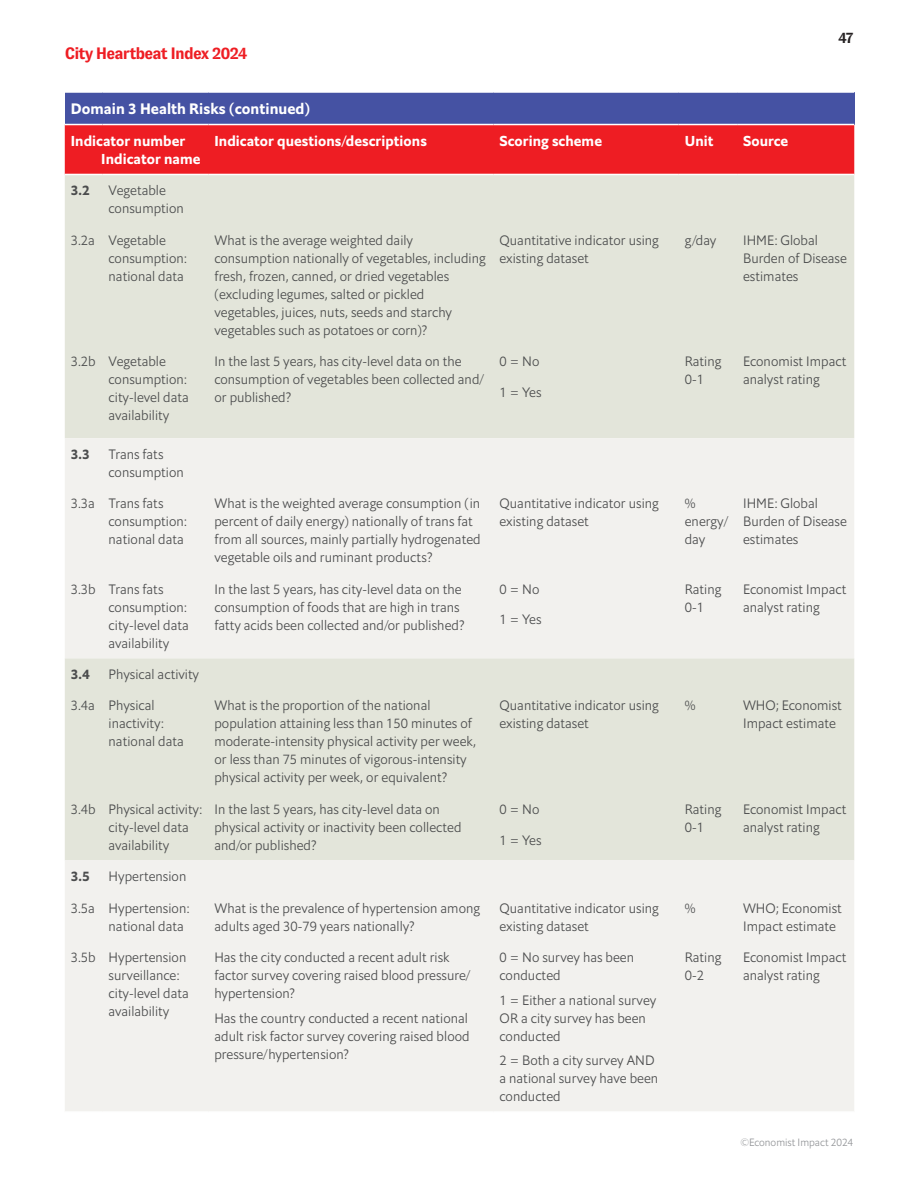
<style>
.page{position:relative;width:918px;height:1188px;background:#fff}
.page>*{position:absolute;margin:0;border:0;box-sizing:border-box;transform-origin:0 0}
.t1{font:700 16.5px "GT Zirkon";letter-spacing:-.05em;color:#ee1d23}
._4__Body_text{font:15px "Econ Sans Bol";letter-spacing:.005em;color:#fff}
.t2{font:700 15px "GT Zirkon";color:#231f20}
._4__Body_text-2{font:14.25px "Econ Sans Bol";letter-spacing:.005em;color:#fff}
._4__Body_text-3{font:13.5px/18px "Econ Sans Lig";letter-spacing:.005em;color:#4b4c4d}
._4__Body_text-4{font:13.5px "Econ Sans Bol";color:#4b4c4d}
.t3{font:10.5px "Econ Sans Lig";color:#939598}
</style>
<div class="page">
<div style="left:65px;top:92px;width:789px;height:33px;background:#4552a3"></div>
<div style="left:65px;top:125px;width:789px;height:49px;background:#ee1d23"></div>
<div style="left:65px;top:175px;width:789px;height:263px;background:#e3e5da"></div>
<svg style="left:65px;top:438px;width:789px;height:673px;background:#edede8"></svg>
<hr style="left:65px;top:91px;width:38px;height:2px;background:#fff">
<hr style="left:103px;top:91px;width:105px;height:2px;background:#fff">
<hr style="left:208px;top:91px;width:286px;height:2px;background:#fff">
<hr style="left:494px;top:91px;width:185px;height:2px;background:#fff">
<hr style="left:679px;top:91px;width:58px;height:2px;background:#fff">
<hr style="left:737px;top:91px;width:117px;height:2px;background:#fff">
<hr style="left:65px;top:124px;width:38px;height:1px;background:#fff">
<hr style="left:103px;top:124px;width:105px;height:1px;background:#fff">
<hr style="left:208px;top:124px;width:286px;height:1px;background:#fff">
<hr style="left:494px;top:124px;width:185px;height:1px;background:#fff">
<hr style="left:679px;top:124px;width:58px;height:1px;background:#fff">
<hr style="left:737px;top:124px;width:117px;height:1px;background:#fff">
<p class="t1" style="left:65px;top:44px;width:184px">City Heartbeat Index 2024</p>
<p class="_4__Body_text" style="left:71px;top:99px;width:241px">Domain 3 Health Risks (continued)</p>
<p class="_4__Body_text-2" style="left:71px;top:132px;width:116px">Indicator number</p>
<p class="_4__Body_text-2" style="left:101px;top:150px;width:101px">Indicator name</p>
<p class="_4__Body_text-2" style="left:214px;top:132px;width:214px">Indicator questions/descriptions</p>
<p class="_4__Body_text-2" style="left:500px;top:132px;width:104px">Scoring scheme</p>
<p class="_4__Body_text-2" style="left:685px;top:132px;width:30px">Unit</p>
<p class="_4__Body_text-2" style="left:743px;top:132px;width:47px">Source</p>
<p class="t2" style="left:839px;top:29px;width:16px">47</p>
<p class="_4__Body_text-4" style="left:71px;top:182px;width:21px">3.2</p>
<p class="_4__Body_text-3" style="left:109px;top:181px;width:77px">Vegetable consumption</p>
<p class="_4__Body_text-3" style="left:71px;top:231px;width:25px">3.2a</p>
<p class="_4__Body_text-3" style="left:109px;top:231px;width:80px">Vegetable consumption: national data</p>
<p class="_4__Body_text-3" style="left:214px;top:231px;width:273px">What is the average weighted daily consumption nationally of vegetables, including fresh, frozen, canned, or dried vegetables (excluding legumes, salted or pickled vegetables, juices, nuts, seeds and starchy vegetables such as potatoes or corn)?</p>
<p class="_4__Body_text-3" style="left:500px;top:231px;width:161px">Quantitative indicator using existing dataset</p>
<p class="_4__Body_text-3" style="left:685px;top:231px;width:33px">g/day</p>
<p class="_4__Body_text-3" style="left:743px;top:231px;width:105px">IHME: Global<br>Burden of Disease estimates</p>
<p class="_4__Body_text-3" style="left:71px;top:352px;width:26px">3.2b</p>
<p class="_4__Body_text-3" style="left:109px;top:352px;width:82px">Vegetable consumption: city-level data availability</p>
<p class="_4__Body_text-3" style="left:214px;top:352px;width:271px">In the last 5 years, has city-level data on the consumption of vegetables been collected and/ or published?</p>
<p class="_4__Body_text-3" style="left:500px;top:352px;width:41px">0 = No</p>
<p class="_4__Body_text-3" style="left:685px;top:352px;width:38px">Rating<br>0-1</p>
<p class="_4__Body_text-3" style="left:743px;top:352px;width:105px">Economist Impact analyst rating</p>
<p class="_4__Body_text-3" style="left:500px;top:383px;width:43px">1 = Yes</p>
<p class="_4__Body_text-4" style="left:71px;top:445px;width:21px">3.3</p>
<p class="_4__Body_text-3" style="left:109px;top:445px;width:77px">Trans fats consumption</p>
<p class="_4__Body_text-3" style="left:71px;top:494px;width:25px">3.3a</p>
<p class="_4__Body_text-3" style="left:109px;top:494px;width:80px">Trans fats consumption: national data</p>
<p class="_4__Body_text-3" style="left:214px;top:494px;width:268px">What is the weighted average consumption (in percent of daily energy) nationally of trans fat from all sources, mainly partially hydrogenated vegetable oils and ruminant products?</p>
<p class="_4__Body_text-3" style="left:500px;top:494px;width:161px">Quantitative indicator using existing dataset</p>
<p class="_4__Body_text-3" style="left:685px;top:494px;width:45px">% energy/ day</p>
<p class="_4__Body_text-3" style="left:743px;top:494px;width:105px">IHME: Global<br>Burden of Disease estimates</p>
<p class="_4__Body_text-3" style="left:71px;top:580px;width:26px">3.3b</p>
<p class="_4__Body_text-3" style="left:109px;top:580px;width:82px">Trans fats consumption: city-level data availability</p>
<p class="_4__Body_text-3" style="left:214px;top:580px;width:251px">In the last 5 years, has city-level data on the consumption of foods that are high in trans fatty acids been collected and/or published?</p>
<p class="_4__Body_text-3" style="left:500px;top:580px;width:41px">0 = No</p>
<p class="_4__Body_text-3" style="left:685px;top:580px;width:38px">Rating<br>0-1</p>
<p class="_4__Body_text-3" style="left:743px;top:580px;width:105px">Economist Impact analyst rating</p>
<p class="_4__Body_text-3" style="left:500px;top:611px;width:43px">1 = Yes</p>
<p class="_4__Body_text-4" style="left:71px;top:666px;width:21px">3.4</p>
<p class="_4__Body_text-3" style="left:109px;top:665px;width:92px">Physical activity</p>
<p class="_4__Body_text-3" style="left:71px;top:697px;width:25px">3.4a</p>
<p class="_4__Body_text-3" style="left:109px;top:697px;width:77px">Physical inactivity: national data</p>
<p class="_4__Body_text-3" style="left:214px;top:697px;width:263px">What is the proportion of the national population attaining less than 150 minutes of moderate-intensity physical activity per week, or less than 75 minutes of vigorous-intensity physical activity per week, or equivalent?</p>
<p class="_4__Body_text-3" style="left:500px;top:697px;width:161px">Quantitative indicator using existing dataset</p>
<p class="_4__Body_text-3" style="left:685px;top:697px;width:12px">%</p>
<p class="_4__Body_text-3" style="left:743px;top:697px;width:100px">WHO; Economist<br>Impact estimate</p>
<p class="_4__Body_text-3" style="left:71px;top:800px;width:26px">3.4b</p>
<p class="_4__Body_text-3" style="left:109px;top:800px;width:95px">Physical activity: city-level data availability</p>
<p class="_4__Body_text-3" style="left:214px;top:800px;width:249px">In the last 5 years, has city-level data on physical activity or inactivity been collected and/or published?</p>
<p class="_4__Body_text-3" style="left:500px;top:800px;width:41px">0 = No</p>
<p class="_4__Body_text-3" style="left:685px;top:800px;width:38px">Rating<br>0-1</p>
<p class="_4__Body_text-3" style="left:743px;top:800px;width:105px">Economist Impact analyst rating</p>
<p class="_4__Body_text-3" style="left:500px;top:831px;width:43px">1 = Yes</p>
<p class="_4__Body_text-4" style="left:71px;top:868px;width:21px">3.5</p>
<p class="_4__Body_text-3" style="left:109px;top:867px;width:79px">Hypertension</p>
<p class="_4__Body_text-3" style="left:71px;top:899px;width:25px">3.5a</p>
<p class="_4__Body_text-3" style="left:109px;top:899px;width:82px">Hypertension: national data</p>
<p class="_4__Body_text-3" style="left:214px;top:899px;width:267px">What is the prevalence of hypertension among adults aged 30-79 years nationally?</p>
<p class="_4__Body_text-3" style="left:500px;top:899px;width:161px">Quantitative indicator using existing dataset</p>
<p class="_4__Body_text-3" style="left:685px;top:899px;width:12px">%</p>
<p class="_4__Body_text-3" style="left:743px;top:899px;width:100px">WHO; Economist<br>Impact estimate</p>
<p class="_4__Body_text-3" style="left:71px;top:948px;width:26px">3.5b</p>
<p class="_4__Body_text-3" style="left:109px;top:948px;width:82px">Hypertension surveillance: city-level data availability</p>
<p class="_4__Body_text-3" style="left:214px;top:948px;width:258px">Has the city conducted a recent adult risk factor survey covering raised blood pressure/ hypertension?</p>
<p class="_4__Body_text-3" style="left:500px;top:948px;width:136px">0 = No survey has been conducted</p>
<p class="_4__Body_text-3" style="left:500px;top:991px;width:158px">1 = Either a national survey<br>OR a city survey has been conducted</p>
<p class="_4__Body_text-3" style="left:500px;top:1052px;width:160px">2 = Both a city survey AND a national survey have been conducted</p>
<p class="_4__Body_text-3" style="left:685px;top:948px;width:38px">Rating<br>0-2</p>
<p class="_4__Body_text-3" style="left:743px;top:948px;width:105px">Economist Impact analyst rating</p>
<p class="_4__Body_text-3" style="left:214px;top:1009px;width:257px">Has the country conducted a recent national adult risk factor survey covering raised blood pressure/hypertension?</p>
<p class="t3" style="left:740px;top:1136px;width:114px">©Economist Impact 2024</p>
</div>
